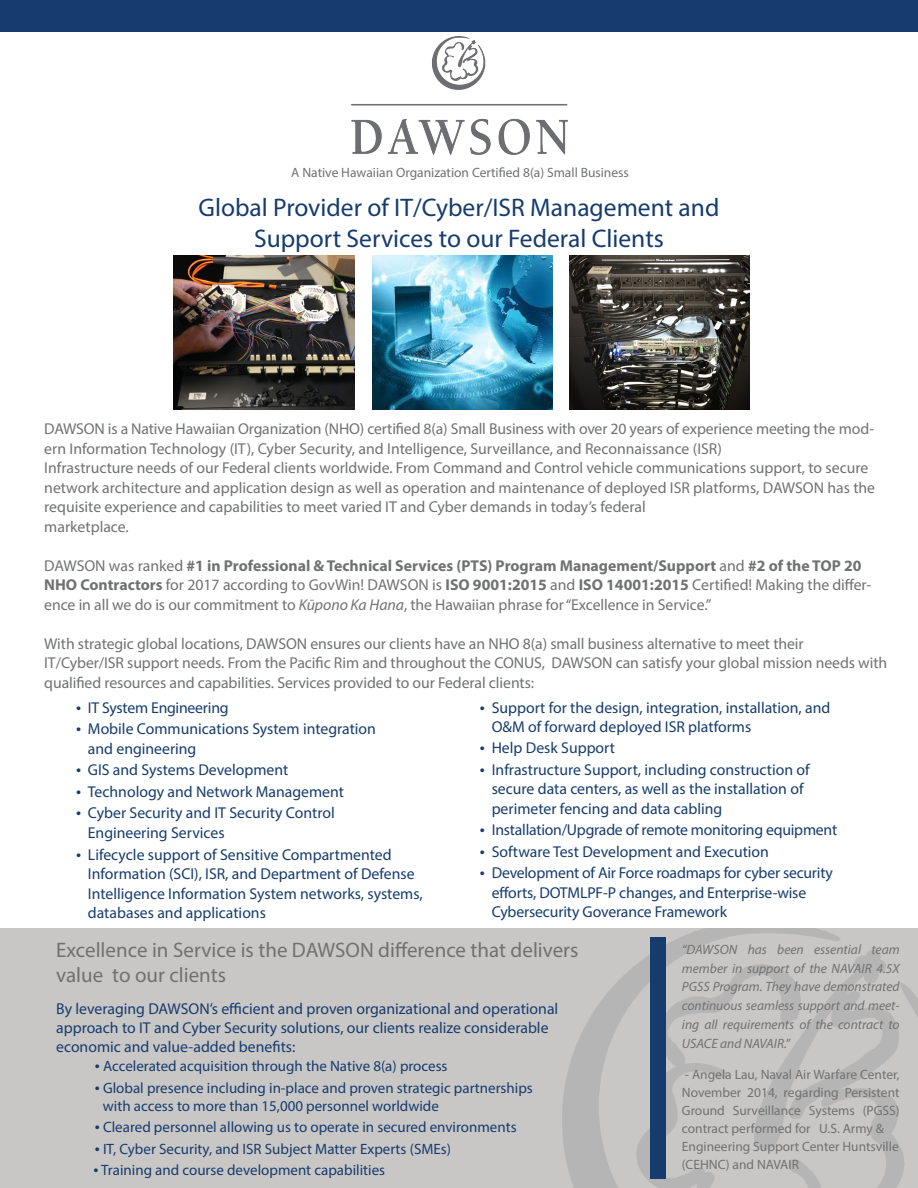
<style>
.page{position:relative;width:918px;height:1188px;background:#fff}
.page>*{position:absolute;margin:0;border:0;box-sizing:border-box;transform-origin:0 0}
.t1{font:25.5px "Myriad Pro";color:#163c6d}
.t2{font:21px/25.2px "Myriad Pro";color:#707171}
.t3{font:15.75px/19.5px "Myriad Pro";letter-spacing:-.005em;color:#707171}
.t4{font:15.75px/19.5px "Myriad Pro";color:#163c6d}
.t5{font:15px/18px "Myriad Pro";color:#163c6d}
.t6{font:13.5px/18px "Myriad Pro";color:#707171;text-align:justify}
.t7{font:italic 13.5px/18.8px "Myriad Pro";color:#707171;text-align:justify}
.s1{font-weight:700}
.s2{font-style:italic}
.s3{font-size:18px}
</style>
<div class="page">
<img style="left:352px;top:37px;width:216px;height:118px">
<div style="left:0;top:0;width:918px;height:31px;background:#163c6d"></div>
<img style="left:174px;top:255px;width:180px;height:154px">
<img style="left:372px;top:255px;width:180px;height:154px">
<div style="left:0;top:928px;width:918px;height:260px;background:#c9c7c6"></div>
<img style="left:569px;top:255px;width:181px;height:154px">
<div style="left:650px;top:937px;width:16px;height:242px;background:#163c6d"></div>
<p class="t6" style="left:291px;top:163px;width:339px">A Native Hawaiian Organization Certified 8(a) Small Business</p>
<p class="t1" style="left:199px;top:192px;width:522px">Global Provider of IT/Cyber/ISR Management and</p>
<p class="t1" style="left:254px;top:223px;width:411px">Support Services to our Federal Clients</p>
<p class="t3" style="left:44px;top:419px;width:832px">DAWSON is a Native Hawaiian Organization (NHO) certified 8(a) Small Business with over 20 years of experience meeting the mod&shy;ern Information Technology (IT), Cyber Security, and Intelligence, Surveillance, and Reconnaissance (ISR)<br>Infrastructure needs of our Federal clients worldwide. From Command and Control vehicle communications support, to secure network architecture and application design as well as operation and maintenance of deployed ISR platforms, DAWSON has the requisite experience and capabilities to meet varied IT and Cyber demands in today’s federal<br>marketplace.</p>
<p class="t3" style="left:44px;top:556px;width:829px">DAWSON was ranked <span class="s1">#1 in Professional &amp; Technical Services (PTS) Program Management/Support</span> and <span class="s1">#2 of the TOP 20<br>NHO Contractors</span> for 2017 according to GovWin! DAWSON is <span class="s1">ISO 9001:2015</span> and <span class="s1">ISO 14001:2015</span> Certified! Making the differ&shy;ence in all we do is our commitment to <span class="s2">Kūpono Ka Hana</span>, the Hawaiian phrase for “Excellence in Service.”</p>
<p class="t3" style="left:44px;top:634px;width:845px">With strategic global locations, DAWSON ensures our clients have an NHO 8(a) small business alternative to meet their<br>IT/Cyber/ISR support needs. From the Pacific Rim and throughout the CONUS, DAWSON can satisfy your global mission needs with qualified resources and capabilities. Services provided to our Federal clients:</p>
<p class="t4" style="left:76px;top:697px;width:154px"><span class="s3">•</span> IT System Engineering</p>
<p class="t4" style="left:88px;top:719px;width:290px;text-indent:-12px"><span class="s3">•</span> Mobile Communications System integration and engineering</p>
<p class="t4" style="left:76px;top:760px;width:214px"><span class="s3">•</span> GIS and Systems Development</p>
<p class="t4" style="left:76px;top:782px;width:270px"><span class="s3">•</span> Technology and Network Management</p>
<p class="t4" style="left:88px;top:803px;width:248px;text-indent:-12px"><span class="s3">•</span> Cyber Security and IT Security Control<br>Engineering Services</p>
<p class="t4" style="left:88px;top:844px;width:336px;text-indent:-12px"><span class="s3">•</span> Lifecycle support of Sensitive Compartmented Information (SCI), ISR, and Department of Defense Intelligence Information System networks, systems, databases and applications</p>
<p class="t4" style="left:492px;top:697px;width:340px;text-indent:-12px"><span class="s3">•</span> Support for the design, integration, installation, and<br>O&amp;M of forward deployed ISR platforms</p>
<p class="t4" style="left:480px;top:738px;width:137px"><span class="s3">•</span> Help Desk Support</p>
<p class="t4" style="left:492px;top:759px;width:319px;text-indent:-12px"><span class="s3">•</span> Infrastructure Support, including construction of secure data centers, as well as the installation of perimeter fencing and data cabling</p>
<p class="t4" style="left:480px;top:820px;width:359px"><span class="s3">•</span> Installation/Upgrade of remote monitoring equipment</p>
<p class="t4" style="left:480px;top:842px;width:291px"><span class="s3">•</span> Software Test Development and Execution</p>
<p class="t4" style="left:492px;top:863px;width:343px;text-indent:-12px"><span class="s3">•</span> Development of Air Force roadmaps for cyber security efforts, DOTMLPF-P changes, and Enterprise-wise<br>Cybersecurity Goverance Framework</p>
<p class="t2" style="left:56px;top:937px;width:524px">Excellence in Service is the DAWSON difference that delivers value to our clients</p>
<p class="t4" style="left:56px;top:1000px;width:504px;line-height:18.8px">By leveraging DAWSON’s efficient and proven organizational and operational approach to IT and Cyber Security solutions, our clients realize considerable economic and value-added benefits:</p>
<p class="t5" style="left:95px;top:1057px;width:354px"><span class="s3">•</span> Accelerated acquisition through the Native 8(a) process</p>
<p class="t5" style="left:103px;top:1078px;width:431px;text-indent:-8px"><span class="s3">•</span> Global presence including in-place and proven strategic partnerships with access to more than 15,000 personnel worldwide</p>
<p class="t5" style="left:95px;top:1118px;width:423px"><span class="s3">•</span> Cleared personnel allowing us to operate in secured environments</p>
<p class="t5" style="left:95px;top:1140px;width:358px"><span class="s3">•</span> IT, Cyber Security, and ISR Subject Matter Experts (SMEs)</p>
<p class="t5" style="left:94px;top:1161px;width:293px"><span class="s3">•</span> Training and course development capabilities</p>
<p class="t7" style="left:682px;top:940px;width:219px">“DAWSON has been essential team member in support of the NAVAIR 4.5X PGSS Program. They have demonstrated continuous seamless support and meet&shy;ing all requirements of the contract to USACE and NAVAIR.”</p>
<p class="t6" style="left:682px;top:1065px;width:219px">- Angela Lau, Naval Air Warfare Center, November 2014, regarding Persistent Ground Surveillance Systems (PGSS) contract performed for U.S. Army &amp;</p>
<p class="t6" style="left:682px;top:1137px;width:218px">Engineering Support Center Huntsville</p>
<p class="t6" style="left:682px;top:1155px;width:119px">(CEHNC) and NAVAIR</p>
</div>
